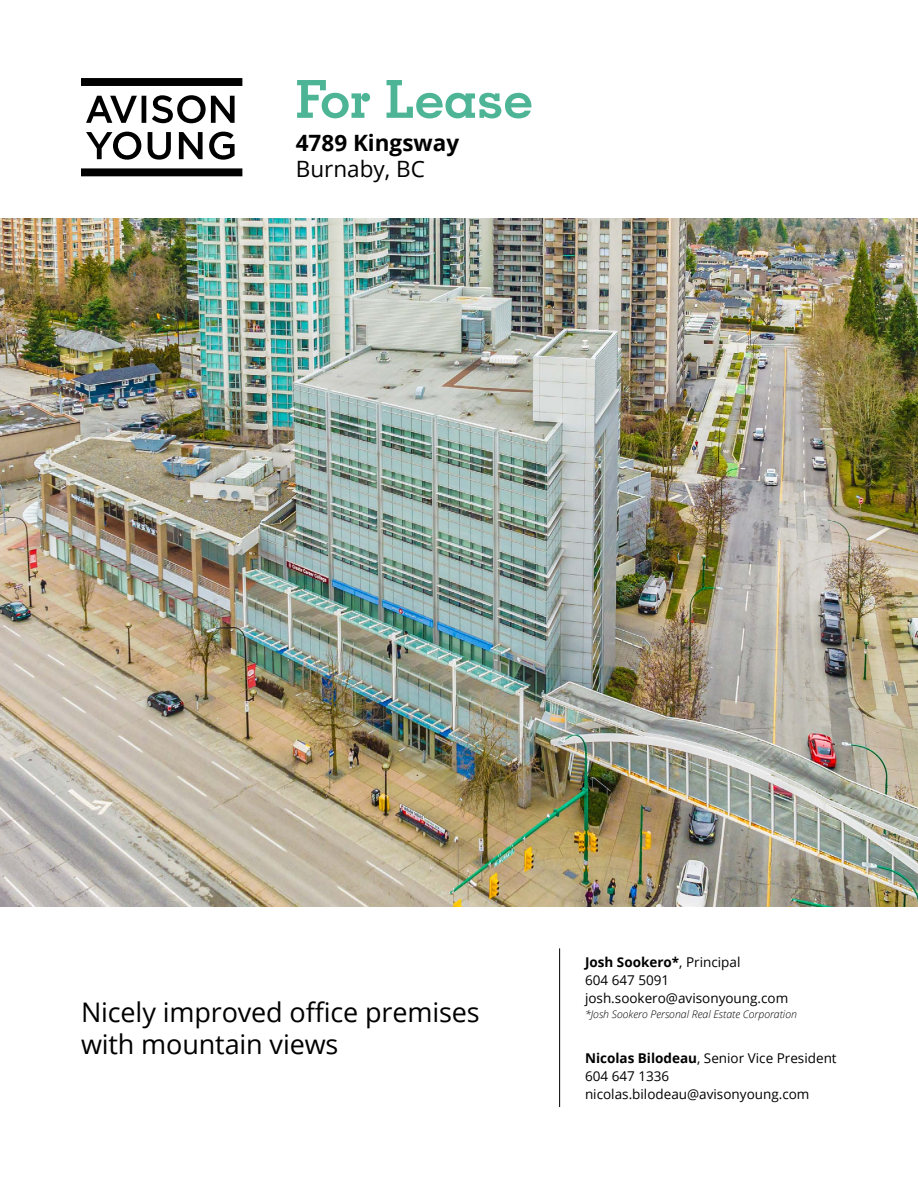
<style>
.page{position:relative;width:918px;height:1188px;background:#fff}
.page>*{position:absolute;margin:0;border:0;box-sizing:border-box;transform-origin:0 0}
.t1{font:700 52.5px "Geometric Slab 703 BT";color:#4db595}
.t2{font:27px/32.4px "Open Sans";letter-spacing:-.005em;color:#000}
.t3{font:700 22.5px "Open Sans";color:#000}
.t4{font:22.5px "Open Sans";color:#000}
.t5{font:13.5px/18px "Open Sans";color:#000}
.t6{font:italic 300 10.5px "Open Sans";color:#000}
.s1{font-weight:700}
</style>
<div class="page">
<hr style="left:559px;top:948px;width:1px;height:159px;background:#000">
<img style="left:0;top:219px;width:918px;height:688px">
<svg style="left:81px;top:78px;width:161px;height:8px"></svg>
<svg style="left:81px;top:168px;width:161px;height:8px"></svg>
<svg style="left:86px;top:96px;width:60px;height:27px"></svg>
<svg style="left:152px;top:95px;width:83px;height:28px"></svg>
<svg style="left:86px;top:132px;width:55px;height:28px"></svg>
<svg style="left:148px;top:132px;width:23px;height:28px"></svg>
<svg style="left:179px;top:132px;width:24px;height:27px"></svg>
<svg style="left:209px;top:132px;width:26px;height:28px"></svg>
<h1 class="t1" style="left:296px;top:67px;width:239px">For Lease</h1>
<h3 class="t3" style="left:296px;top:127px;width:165px">4789 Kingsway</h3>
<h3 class="t4" style="left:296px;top:154px;width:131px">Burnaby, BC</h3>
<h2 class="t2" style="left:81px;top:995px;width:400px">Nicely improved office premises with mountain views</h2>
<p class="t5" style="left:585px;top:953px;width:205px"><span class="s1">Josh Sookero*</span>, Principal<br>604 647 5091 josh.sookero@avisonyoung.com</p>
<p class="t6" style="left:585px;top:1007px;width:213px">*Josh Sookero Personal Real Estate Corporation</p>
<p class="t5" style="left:585px;top:1049px;width:253px"><span class="s1">Nicolas Bilodeau</span>, Senior Vice President<br>604 647 1336 nicolas.bilodeau@avisonyoung.com</p>
</div>
